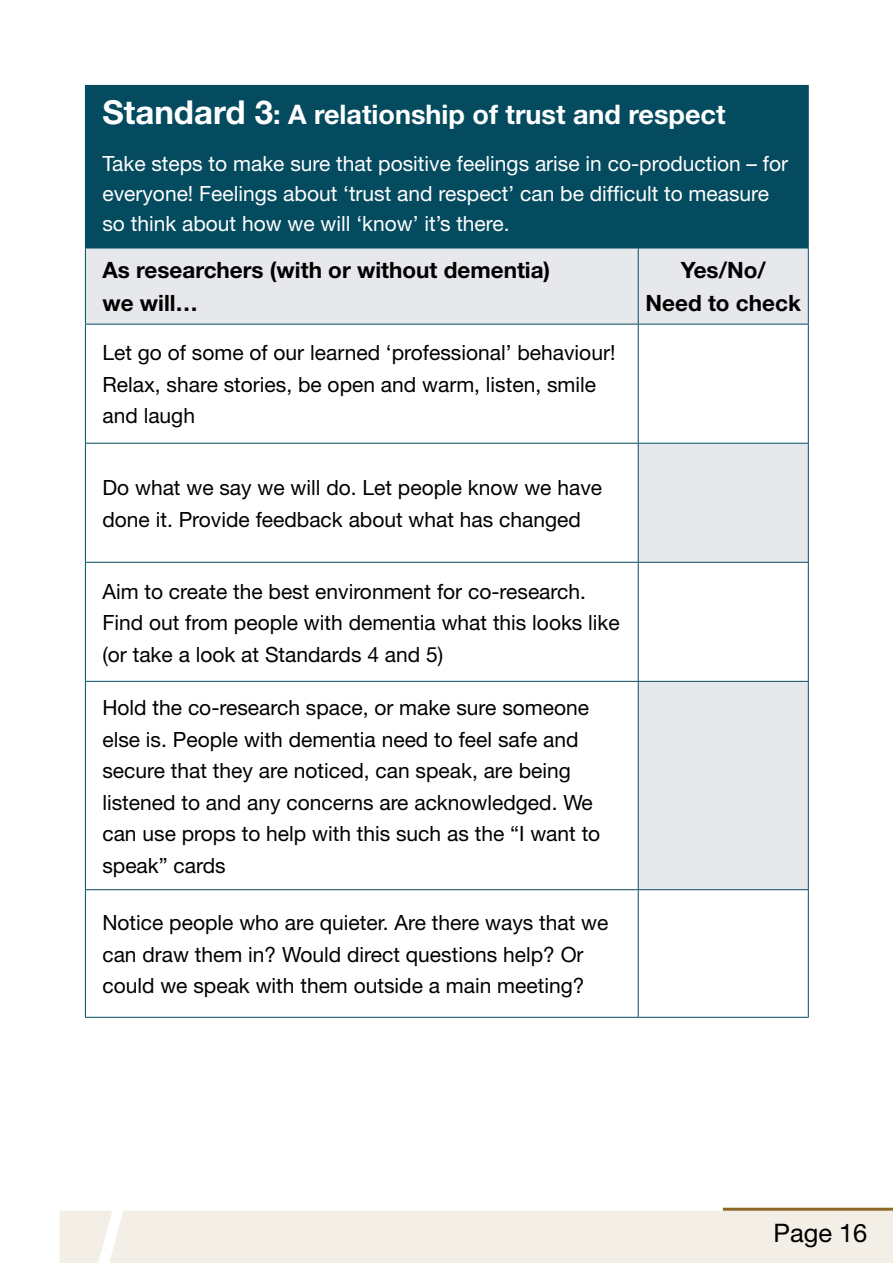
<style>
.page{position:relative;width:893px;height:1263px;background:#fff}
.page>*{position:absolute;margin:0;border:0;box-sizing:border-box;transform-origin:0 0}
.t1{font:700 27px "Helvetica Neue";color:#fff}
.t2{font:25.5px "Helvetica Neue";color:#000}
.t3{font:700 22.5px/33px "Helvetica Neue";color:#000}
.t4{font:21px/31.5px "Helvetica Neue";color:#000}
.t5{font:21px/30px "Helvetica Neue";color:#fff}
.s1{font-size:33px}
</style>
<div class="page">
<div style="left:85px;top:85px;width:723px;height:163px;background:#054b60"></div>
<svg style="left:86px;top:249px;width:722px;height:640px"></svg>
<svg style="left:639px;top:325px;width:169px;height:692px"></svg>
<hr style="left:85px;top:324px;width:1px;height:119px;background:#054b60">
<hr style="left:638px;top:324px;width:1px;height:119px;background:#054b60">
<hr style="left:808px;top:324px;width:1px;height:119px;background:#054b60">
<hr style="left:638px;top:85px;width:171px;height:1px;background:#054b60">
<hr style="left:808px;top:86px;width:1px;height:162px;background:#054b60">
<hr style="left:85px;top:248px;width:553px;height:1px;background:#054b60">
<hr style="left:85px;top:248px;width:1px;height:76px;background:#054b60">
<hr style="left:638px;top:248px;width:171px;height:1px;background:#054b60">
<hr style="left:638px;top:248px;width:1px;height:76px;background:#054b60">
<hr style="left:808px;top:248px;width:1px;height:76px;background:#054b60">
<hr style="left:85px;top:324px;width:553px;height:1px;background:#054b60">
<hr style="left:638px;top:324px;width:171px;height:1px;background:#054b60">
<hr style="left:85px;top:443px;width:553px;height:1px;background:#054b60">
<hr style="left:85px;top:444px;width:1px;height:118px;background:#054b60">
<hr style="left:638px;top:443px;width:171px;height:1px;background:#054b60">
<hr style="left:638px;top:444px;width:1px;height:118px;background:#054b60">
<hr style="left:808px;top:444px;width:1px;height:118px;background:#054b60">
<hr style="left:85px;top:562px;width:553px;height:1px;background:#054b60">
<hr style="left:85px;top:563px;width:1px;height:118px;background:#054b60">
<hr style="left:638px;top:562px;width:171px;height:1px;background:#054b60">
<hr style="left:638px;top:563px;width:1px;height:118px;background:#054b60">
<hr style="left:808px;top:563px;width:1px;height:118px;background:#054b60">
<hr style="left:85px;top:681px;width:553px;height:1px;background:#054b60">
<hr style="left:85px;top:682px;width:1px;height:207px;background:#054b60">
<hr style="left:638px;top:681px;width:171px;height:1px;background:#054b60">
<hr style="left:638px;top:682px;width:1px;height:207px;background:#054b60">
<hr style="left:808px;top:682px;width:1px;height:207px;background:#054b60">
<hr style="left:85px;top:889px;width:553px;height:1px;background:#054b60">
<hr style="left:85px;top:890px;width:1px;height:127px;background:#054b60">
<hr style="left:638px;top:889px;width:171px;height:1px;background:#054b60">
<hr style="left:638px;top:890px;width:1px;height:127px;background:#054b60">
<hr style="left:808px;top:890px;width:1px;height:127px;background:#054b60">
<hr style="left:85px;top:1017px;width:553px;height:1px;background:#054b60">
<hr style="left:638px;top:1017px;width:171px;height:1px;background:#054b60">
<div style="left:60px;top:1211px;width:833px;height:52px;background:#f3eee6"></div>
<hr style="left:723px;top:1208px;width:170px;height:3px;background:#8b6825">
<p class="t1" style="left:102px;top:98px;width:625px"><span class="s1">Standard 3</span>: A relationship of trust and respect</p>
<p class="t5" style="left:102px;top:148px;width:687px">Take steps to make sure that positive feelings arise in co-production – for everyone! Feelings about ‘trust and respect’ can be difficult to measure so think about how we will ‘know’ it’s there.</p>
<p class="t3" style="left:102px;top:253px;width:449px">As researchers (with or without dementia) we will…</p>
<p class="t3" style="left:645px;top:253px;width:157px;text-align:center">Yes/No/<br>Need to check</p>
<p class="t4" style="left:102px;top:337px;width:515px">Let go of some of our learned ‘professional’ behaviour!<br>Relax, share stories, be open and warm, listen, smile and laugh</p>
<p class="t4" style="left:102px;top:472px;width:501px">Do what we say we will do. Let people know we have done it. Provide feedback about what has changed</p>
<p class="t4" style="left:102px;top:575px;width:519px">Aim to create the best environment for co-research.<br>Find out from people with dementia what this looks like (or take a look at Standards 4 and 5)</p>
<p class="t4" style="left:102px;top:691px;width:499px">Hold the co-research space, or make sure someone else is. People with dementia need to feel safe and secure that they are noticed, can speak, are being listened to and any concerns are acknowledged. We can use props to help with this such as the “I want to speak” cards</p>
<p class="t4" style="left:102px;top:907px;width:507px">Notice people who are quieter. Are there ways that we can draw them in? Would direct questions help? Or could we speak with them outside a main meeting?</p>
<p class="t2" style="left:773px;top:1218px;width:95px">Page 16</p>
</div>
